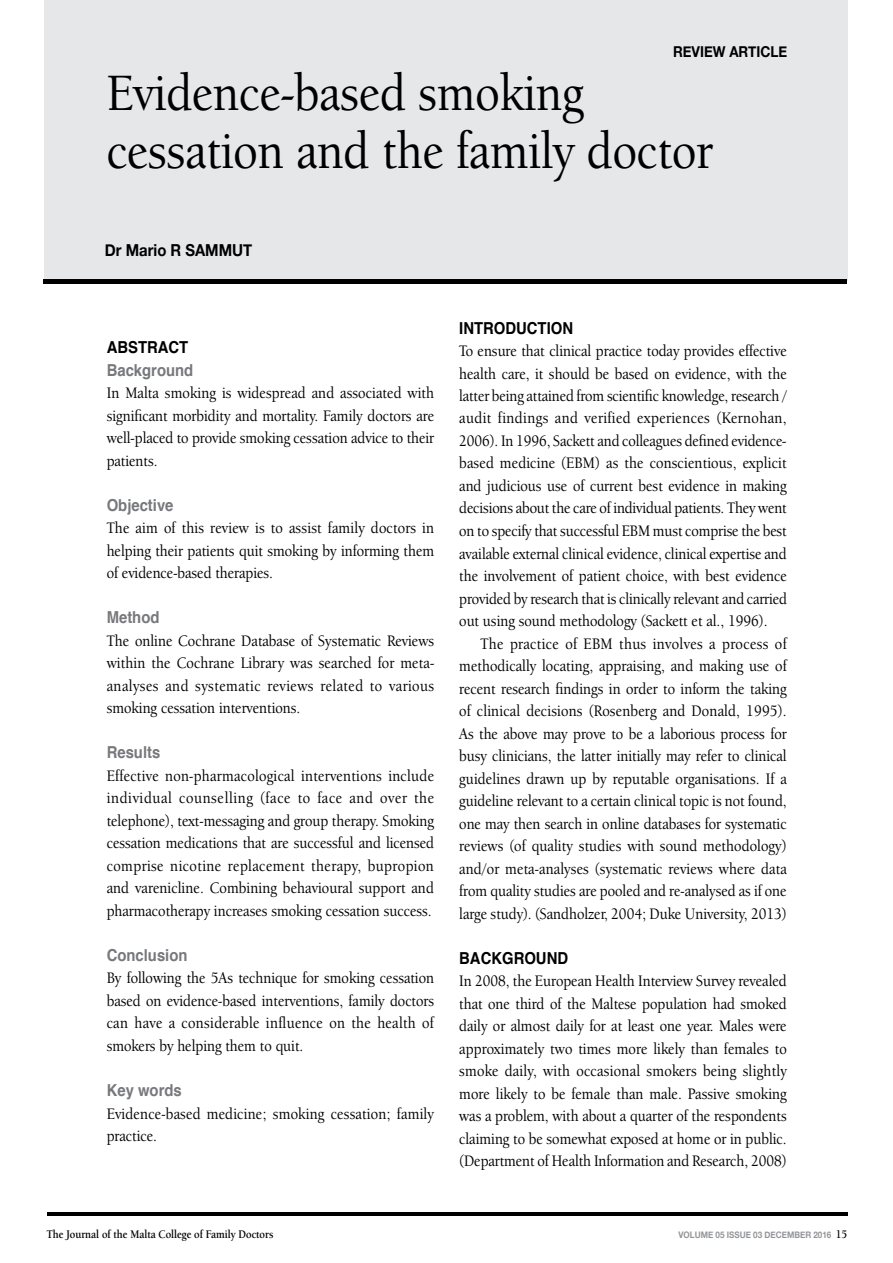
<style>
.page{position:relative;width:893px;height:1263px;background:#fff}
.page>*{position:absolute;margin:0;border:0;box-sizing:border-box;transform-origin:0 0}
.t1{font:500 54px/58.5px "Berkeley Oldstyle IT Cby BT";color:#000;scale:.9 1}
.t2{font:500 16.5px/22.5px "Berkeley Oldstyle IT Cby BT";color:#000;text-align:justify;scale:.9 1}
.t3{font:700 16.5px "Helvetica";color:#77787b;scale:.9 1}
.t4{font:700 16.5px "Helvetica";color:#000;scale:.9 1}
.t5{font:700 16.5px "Helvetica Neue";color:#000;scale:.9 1}
.t6{font:700 15px "Helvetica Neue";color:#000;scale:.9 1}
.t7{font:700 12px "Berkeley Oldstyle IT Cby BT";color:#000;scale:.9 1}
.t8{font:700 9px "Helvetica Neue";color:#939598;scale:.9 1}
.s1{font-family:"Berkeley Oldstyle IT Cby BT";font-size:12px;color:#000}
</style>
<div class="page">
<hr style="left:47px;top:1212px;width:800px;height:4px;background:#000">
<div style="left:44px;top:0;width:803px;height:281px;background:#e6e7e8"></div>
<hr style="left:43px;top:279px;width:804px;height:4px;background:#000">
<p class="t6" style="left:673px;top:40px;width:73px">REVIEW ARTIC</p>
<p class="t6" style="left:770px;top:40px;width:20px">LE</p>
<h1 class="t1" style="left:107px;top:62px;width:675px">Evidence-based smoking cessation and the family doctor</h1>
<p class="t5" style="left:105px;top:238px;width:165px">DR MARIO R SAMMUT</p>
<p class="t4" style="left:107px;top:334px;width:92px">ABSTRACT</p>
<p class="t3" style="left:107px;top:357px;width:98px">Background</p>
<p class="t2" style="left:107px;top:382px;width:365px">In Malta smoking is widespread and associated with significant morbidity and mortality. Family doctors are well-placed to provide smoking cessation advice to their patients.</p>
<p class="t3" style="left:107px;top:492px;width:76px">Objective</p>
<p class="t2" style="left:107px;top:517px;width:365px">The aim of this review is to assist family doctors in helping their patients quit smoking by informing them of evidence-based therapies.</p>
<p class="t3" style="left:107px;top:604px;width:60px">Method</p>
<p class="t2" style="left:107px;top:629px;width:365px">The online Cochrane Database of Systematic Reviews within the Cochrane Library was searched for meta&shy;analyses and systematic reviews related to various smoking cessation interventions.</p>
<p class="t3" style="left:107px;top:739px;width:61px">Results</p>
<p class="t2" style="left:107px;top:764px;width:365px">Effective non-pharmacological interventions include individual counselling (face to face and over the telephone), text-messaging and group therapy. Smoking cessation medications that are successful and licensed comprise nicotine replacement therapy, bupropion and varenicline. Combining behavioural support and pharmacotherapy increases smoking cessation success.</p>
<p class="t3" style="left:107px;top:942px;width:91px">Conclusion</p>
<p class="t2" style="left:107px;top:967px;width:365px">By following the 5As technique for smoking cessation based on evidence-based interventions, family doctors can have a considerable influence on the health of smokers by helping them to quit.</p>
<p class="t3" style="left:107px;top:1077px;width:85px">Key words</p>
<p class="t2" style="left:107px;top:1102px;width:365px">Evidence-based medicine; smoking cessation; family practice.</p>
<p class="t4" style="left:459px;top:314px;width:52px">INTRODUC</p>
<p class="t4" style="left:538px;top:314px;width:21px">TION</p>
<p class="t2" style="left:459px;top:339px;width:366px">To ensure that clinical practice today provides effective health care, it should be based on evidence, with the latter being attained from scientific knowledge, research / audit findings and verified experiences (Kernohan, 2006). In 1996, Sackett and colleagues defined evidence&shy;based medicine (EBM) as the conscientious, explicit and judicious use of current best evidence in making decisions about the care of individual patients. They went on to specify that successful EBM must comprise the best available external clinical evidence, clinical expertise and the involvement of patient choice, with best evidence provided by research that is clinically relevant and carried out using sound methodology (Sackett et al., 1996).</p>
<p class="t2" style="left:459px;top:632px;width:365px;text-indent:21px">The practice of EBM thus involves a process of methodically locating, appraising, and making use of recent research findings in order to inform the taking of clinical decisions (Rosenberg and Donald, 1995).<br>As the above may prove to be a laborious process for busy clinicians, the latter initially may refer to clinical guidelines drawn up by reputable organisations. If a guideline relevant to a certain clinical topic is not found, one may then search in online databases for systematic reviews (of quality studies with sound methodology) and/or meta-analyses (systematic reviews where data from quality studies are pooled and re-analysed as if one large study). (Sandholzer, 2004; Duke University, 2013)</p>
<p class="t4" style="left:459px;top:944px;width:86px">BACKGROUND</p>
<p class="t2" style="left:459px;top:969px;width:366px">In 2008, the European Health Interview Survey revealed that one third of the Maltese population had smoked daily or almost daily for at least one year. Males were approximately two times more likely than females to smoke daily, with occasional smokers being slightly more likely to be female than male. Passive smoking was a problem, with about a quarter of the respondents claiming to be somewhat exposed at home or in public. (Department of Health Information and Research, 2008)</p>
<p class="t7" style="left:47px;top:1227px;width:253px">The Journal of the Malta College of Family Doctors</p>
<p class="t8" style="left:678px;top:1228px;width:189px">VOLUME 05 ISSUE 03 DECEM BER 2016 <span class="s1">15</span></p>
</div>
